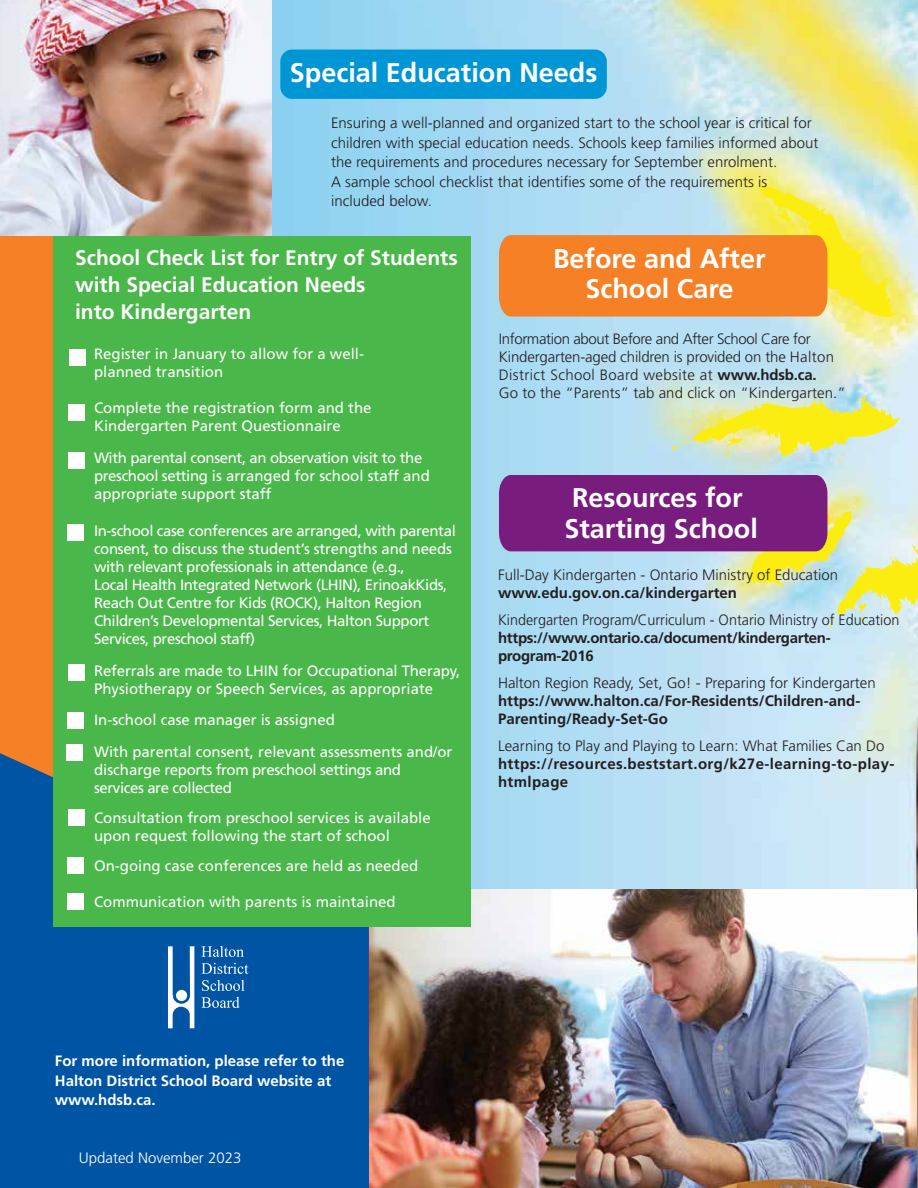
<style>
.page{position:relative;width:918px;height:1188px;background:#fff}
.page>*{position:absolute;margin:0;border:0;box-sizing:border-box;transform-origin:0 0}
.t1{font:700 27px/30px "Frutiger";color:#fff;text-align:center}
.t2{font:700 21px/27px "Frutiger";color:#fff}
.t3{font:300 15px/19.5px "Frutiger";color:#231f20}
.t4{font:15px/18px "Frutiger LT Std";letter-spacing:-.025em;color:#fff}
.t5{font:15px/18px "Frutiger LT Std";color:#fff}
.t6{font:700 15px/18px "Frutiger";color:#231f20}
.t7{font:700 15px/19.5px "Frutiger";color:#fff}
.t8{font:700 15px/18px "Frutiger";letter-spacing:.025em;color:#231f20}
.t9{font:300 15px "Frutiger";color:#231f20;scale:.96 1}
.t10{font:700 15px/18px "Frutiger";letter-spacing:-.02em;color:#231f20}
.t11{font:300 15px "Frutiger";color:#fff}
.s1{font-weight:700}
</style>
<div class="page">
<img style="left:271px;top:0;width:647px;height:1188px">
<svg style="left:0;top:70px;width:441px;height:673px;background:#c7a784"></svg>
<svg style="left:672px;top:396px;width:228px;height:68px;background:#e1e891"></svg>
<svg style="left:499px;top:179px;width:397px;height:139px;background:#e2b46d"></svg>
<svg style="left:499px;top:475px;width:419px;height:154px;background:#aa97b1"></svg>
<div style="left:0;top:743px;width:369px;height:445px;background:#0054a4"></div>
<div style="left:280px;top:50px;width:327px;height:49px;background:#0096d6;border-radius:12px"></div>
<svg style="left:201px;top:946px;width:43px;height:11px"></svg>
<svg style="left:201px;top:963px;width:47px;height:11px"></svg>
<svg style="left:202px;top:980px;width:43px;height:11px"></svg>
<svg style="left:201px;top:997px;width:39px;height:11px"></svg>
<svg style="left:168px;top:946px;width:26px;height:82px"></svg>
<img style="left:369px;top:889px;width:548px;height:299px">
<div style="left:53px;top:236px;width:418px;height:691px;background:#49b749"></div>
<div style="left:68px;top:404px;width:16px;height:17px;background:#fff"></div>
<div style="left:69px;top:349px;width:16px;height:17px;background:#fff"></div>
<div style="left:68px;top:452px;width:17px;height:17px;background:#fff"></div>
<div style="left:67px;top:524px;width:17px;height:16px;background:#fff"></div>
<div style="left:68px;top:664px;width:16px;height:17px;background:#fff"></div>
<div style="left:67px;top:893px;width:16px;height:17px;background:#fff"></div>
<div style="left:67px;top:713px;width:17px;height:16px;background:#fff"></div>
<div style="left:66px;top:745px;width:17px;height:16px;background:#fff"></div>
<div style="left:68px;top:809px;width:16px;height:17px;background:#fff"></div>
<div style="left:67px;top:857px;width:16px;height:17px;background:#fff"></div>
<img style="left:0;top:0;width:271px;height:236px">
<h1 class="t1" style="left:290px;top:58px;width:309px">Special Education Needs</h1>
<p class="t3" style="left:331px;top:113px;width:489px">Ensuring a well-planned and organized start to the school year is critical for children with special education needs. Schools keep families informed about the requirements and procedures necessary for September enrolment.<br>A sample school checklist that identifies some of the requirements is included below.</p>
<h2 class="t2" style="left:75px;top:244px;width:384px">School Check List for Entry of Students with Special Education Needs<br>into Kindergarten</h2>
<p class="t5" style="left:94px;top:345px;width:272px">Register in January to allow for a well&shy;planned transition</p>
<p class="t5" style="left:94px;top:399px;width:279px">Complete the registration form and the<br>Kindergarten Parent Questionnaire</p>
<p class="t4" style="left:94px;top:449px;width:337px">With parental consent, an observation visit to the preschool setting is arranged for school staff and appropriate support staff</p>
<p class="t4" style="left:94px;top:522px;width:363px">In-school case conferences are arranged, with parental consent, to discuss the student’s strengths and needs with relevant professionals in attendance (e.g.,<br>Local Health Integrated Network (LHIN), ErinoakKids, Reach Out Centre for Kids (ROCK), Halton Region Children’s Developmental Services, Halton Support Services, preschool staff)</p>
<p class="t5" style="left:94px;top:662px;width:368px">Referrals are made to LHIN for Occupational Therapy,<br>Physiotherapy or Speech Services, as appropriate</p>
<p class="t5" style="left:94px;top:704px;width:360px;line-height:31.5px">In-school case manager is assigned<br>With parental consent, relevant assessments and/or</p>
<p class="t4" style="left:94px;top:761px;width:308px">discharge reports from preschool settings and services are collected</p>
<p class="t5" style="left:94px;top:809px;width:338px">Consultation from preschool services is available upon request following the start of school</p>
<p class="t5" style="left:94px;top:857px;width:326px">On-going case conferences are held as needed</p>
<p class="t5" style="left:94px;top:893px;width:303px">Communication with parents is maintained</p>
<h1 class="t1" style="left:553px;top:243px;width:214px">Before and After<br>School Care</h1>
<p class="t3" style="left:499px;top:329px;width:348px;line-height:18px">Information about Before and After School Care for Kindergarten-aged children is provided on the Halton District School Board website at <span class="s1">www.hdsb.ca.<br></span>Go to the “Parents” tab and click on “Kindergarten.”</p>
<h1 class="t1" style="left:564px;top:482px;width:195px;line-height:31.5px;text-align:left">Resources for<br>Starting School</h1>
<p class="t3" style="left:498px;top:565px;width:342px">Full-Day Kindergarten - Ontario Ministry of Education</p>
<p class="t6" style="left:498px;top:583px;width:240px">www.edu.gov.on.ca/kindergarten</p>
<p class="t9" style="left:498px;top:611px;width:420px">Kindergarten Program/Curriculum - Ontario Ministry of Education</p>
<p class="t10" style="left:498px;top:628px;width:334px">https://www.ontario.ca/document/kindergarten&shy;program-2016</p>
<p class="t3" style="left:498px;top:673px;width:379px">Halton Region Ready, Set, Go! - Preparing for Kindergarten</p>
<p class="t6" style="left:498px;top:691px;width:364px">https://www.halton.ca/For-Residents/Children-and-<br>Parenting/Ready-Set-Go</p>
<p class="t3" style="left:498px;top:736px;width:388px">Learning to Play and Playing to Learn: What Families Can Do</p>
<p class="t8" style="left:498px;top:754px;width:398px">https://resources.beststart.org/k27e-learning-to-play&shy;htmlpage</p>
<p class="t7" style="left:55px;top:1051px;width:291px">For more information, please refer to the<br>Halton District School Board website at www.hdsb.ca.</p>
<p class="t11" style="left:79px;top:1150px;width:164px">Updated November 2023</p>
</div>
